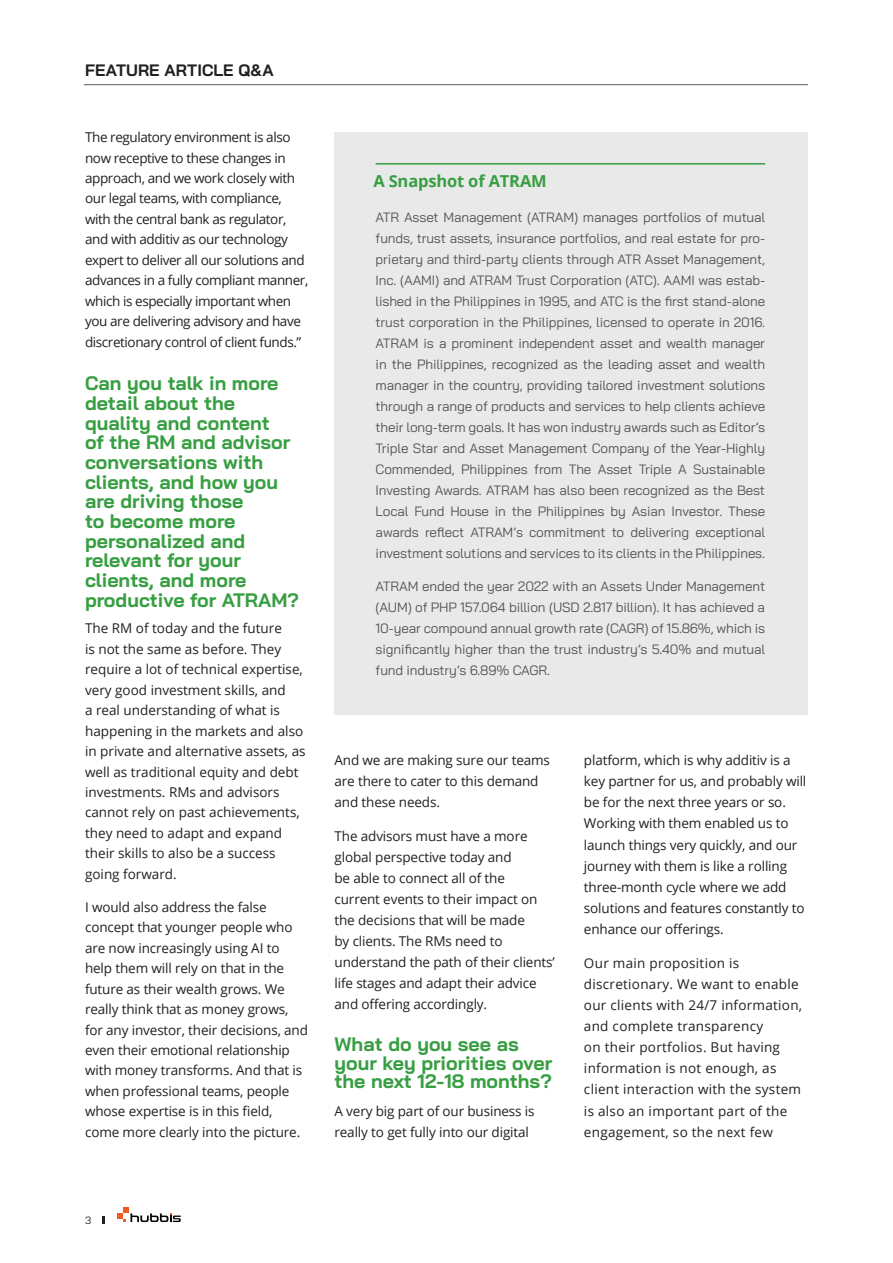
<style>
.page{position:relative;width:893px;height:1263px;background:#fff}
.page>*{position:absolute;margin:0;border:0;box-sizing:border-box;transform-origin:0 0}
.subtitle{font:700 19.5px/19.6px "Bai Jamjuree";color:#389e42}
.t1{font:700 16.5px "Bai Jamjuree";letter-spacing:.005em;color:#231f20}
.Box_subtitle{font:700 16.5px "Open Sans";letter-spacing:-.01em;color:#389e42}
.content_style_no_hyp{font:13.5px/20.4px "Open Sans";letter-spacing:-.01em;color:#231f20}
.box_content{font:13.5px/21px "Bai Jamjuree";letter-spacing:-.01em;color:#535355;text-align:justify}
.content_style_no_hyp-2{font:13.5px/20.4px "Open Sans";letter-spacing:-.03em;color:#231f20}
.content_style_no_hyp-3{font:13.5px/21.1px "Open Sans";letter-spacing:.02em;color:#231f20}
.t2{font:10.5px "Bai Jamjuree";color:#231f20}
</style>
<div class="page">
<svg style="left:117px;top:1207px;width:64px;height:15px"></svg>
<svg style="left:102px;top:1216px;width:2px;height:8px"></svg>
<div style="left:334px;top:132px;width:474px;height:582px;background:#e9e9e9"></div>
<hr style="left:376px;top:163px;width:389px;height:2px;background:#389e42">
<hr style="left:84px;top:84px;width:724px;height:1px;background:#57585a">
<p class="t1" style="left:85px;top:60px;width:190px">FEATURE ARTICLE Q&amp;A</p>
<p class="content_style_no_hyp-2" style="left:85px;top:127px;width:225px">The regulatory environment is also now receptive to these changes in approach, and we work closely with our legal teams, with compliance, with the central bank as regulator, and with additiv as our technology expert to deliver all our solutions and advances in a fully compliant manner, which is especially important when you are delivering advisory and have discretionary control of client funds.”</p>
<p class="subtitle" style="left:85px;top:374px;width:215px">Can you talk in more detail about the quality and content<br>of the RM and advisor conversations with clients, and how you are driving those<br>to become more personalized and relevant for your clients, and more productive for ATRAM?</p>
<p class="content_style_no_hyp" style="left:85px;top:618px;width:222px">The RM of today and the future<br>is not the same as before. They require a lot of technical expertise, very good investment skills, and<br>a real understanding of what is happening in the markets and also in private and alternative assets, as well as traditional equity and debt investments. RMs and advisors cannot rely on past achievements, they need to adapt and expand their skills to also be a success going forward.</p>
<p class="content_style_no_hyp" style="left:85px;top:896px;width:224px">I would also address the false concept that younger people who are now increasingly using AI to help them will rely on that in the future as their wealth grows. We really think that as money grows, for any investor, their decisions, and even their emotional relationship with money transforms. And that is when professional teams, people whose expertise is in this field, come more clearly into the picture.</p>
<p class="Box_subtitle" style="left:373px;top:170px;width:175px">A Snapshot of ATRAM</p>
<p class="box_content" style="left:376px;top:206px;width:391px">ATR Asset Management (ATRAM) manages portfolios of mutual funds, trust assets, insurance portfolios, and real estate for pro&shy;prietary and third-party clients through ATR Asset Management, Inc. (AAMI) and ATRAM Trust Corporation (ATC). AAMI was estab&shy;lished in the Philippines in 1995, and ATC is the first stand-alone trust corporation in the Philippines, licensed to operate in 2016.<br>ATRAM is a prominent independent asset and wealth manager in the Philippines, recognized as the leading asset and wealth manager in the country, providing tailored investment solutions through a range of products and services to help clients achieve their long-term goals. It has won industry awards such as Editor’s Triple Star and Asset Management Company of the Year-Highly Commended, Philippines from The Asset Triple A Sustainable Investing Awards. ATRAM has also been recognized as the Best Local Fund House in the Philippines by Asian Investor. These awards reflect ATRAM’s commitment to delivering exceptional investment solutions and services to its clients in the Philippines.</p>
<p class="box_content" style="left:376px;top:576px;width:391px">ATRAM ended the year 2022 with an Assets Under Management (AUM) of PHP 157.064 billion (USD 2.817 billion). It has achieved a 10-year compound annual growth rate (CAGR) of 15.86%, which is significantly higher than the trust industry’s 5.40% and mutual fund industry’s 6.89% CAGR.</p>
<p class="content_style_no_hyp" style="left:334px;top:749px;width:217px;line-height:21px">And we are making sure our teams are there to cater to this demand and these needs.</p>
<p class="content_style_no_hyp" style="left:334px;top:825px;width:222px;line-height:21px">The advisors must have a more global perspective today and<br>be able to connect all of the<br>current events to their impact on the decisions that will be made<br>by clients. The RMs need to understand the path of their clients’ life stages and adapt their advice and offering accordingly.</p>
<p class="subtitle" style="left:334px;top:1035px;width:219px;line-height:18.8px">What do you see as your key priorities over the next 12-18 months?</p>
<p class="content_style_no_hyp" style="left:334px;top:1100px;width:202px;line-height:21px">A very big part of our business is really to get fully into our digital</p>
<p class="content_style_no_hyp" style="left:584px;top:749px;width:224px;line-height:21.1px">platform, which is why additiv is a key partner for us, and probably will be for the next three years or so.<br>Working with them enabled us to launch things very quickly, and our journey with them is like a rolling three-month cycle where we add solutions and features constantly to enhance our offerings.</p>
<p class="content_style_no_hyp-3" style="left:584px;top:952px;width:220px">Our main proposition is discretionary. We want to enable our clients with 24/7 information, and complete transparency<br>on their portfolios. But having information is not enough, as client interaction with the system is also an important part of the engagement, so the next few</p>
<p class="t2" style="left:85px;top:1211px;width:8px">3</p>
</div>
